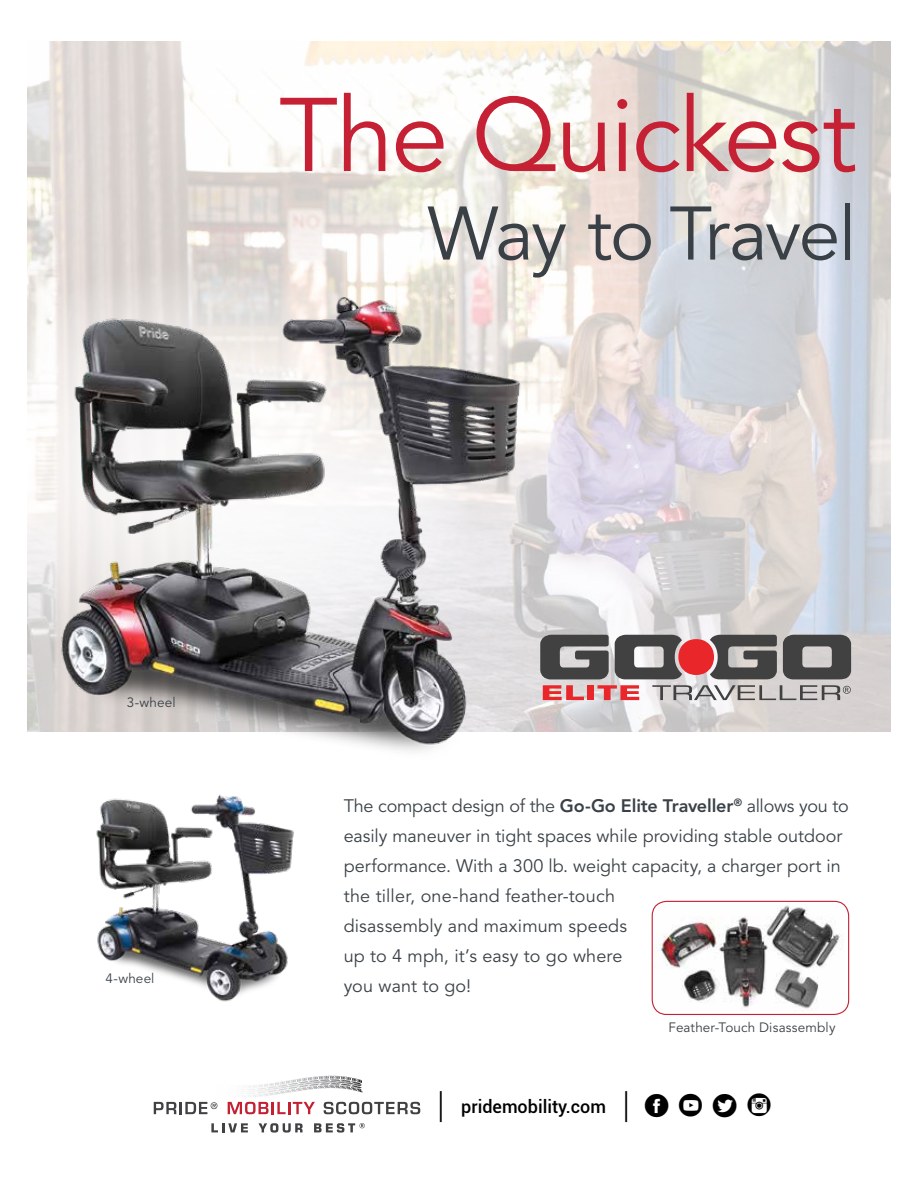
<style>
.page{position:relative;width:918px;height:1188px;background:#fff}
.page>*{position:absolute;margin:0;border:0;box-sizing:border-box;transform-origin:0 0}
.t1{font:103.5px "Avenir LT Std";letter-spacing:-.025em;color:#c52034}
.t2{font:75px "Avenir LT Std";letter-spacing:-.035em;color:#3a4146}
.t3{font:42px "Social Circles";color:#000}
.t4{font:18px/30px "Avenir LT Std";color:#3a4146}
.t5{font:500 18px "Roboto";color:#000}
.t6{font:13.5px "Avenir LT Std";letter-spacing:.01em;color:#3a4146}
.s1{font-weight:800}
.s2{font-weight:400;font-size:36px}
</style>
<div class="page">
<svg style="left:154px;top:1102px;width:63px;height:12px"></svg>
<svg style="left:228px;top:1102px;width:87px;height:12px"></svg>
<svg style="left:324px;top:1102px;width:96px;height:12px"></svg>
<svg style="left:211px;top:1123px;width:37px;height:9px"></svg>
<svg style="left:258px;top:1123px;width:45px;height:10px"></svg>
<svg style="left:314px;top:1123px;width:51px;height:10px"></svg>
<svg style="left:321px;top:1076px;width:19px;height:1px"></svg>
<img style="left:27px;top:41px;width:864px;height:690px">
<svg style="left:27px;top:261px;width:467px;height:415px"></svg>
<img style="left:96px;top:794px;width:198px;height:208px">
<img style="left:654px;top:901px;width:191px;height:113px">
<div style="left:652px;top:901px;width:197px;height:114px;border:1px solid #c52034;border-radius:15px"></div>
<img style="left:39px;top:284px;width:492px;height:467px">
<svg style="left:540px;top:635px;width:69px;height:44px;background:#626162"></svg>
<svg style="left:615px;top:635px;width:162px;height:44px;background:#826567"></svg>
<svg style="left:783px;top:635px;width:68px;height:44px;background:#626162"></svg>
<svg style="left:543px;top:685px;width:41px;height:15px"></svg>
<div style="left:587px;top:685px;width:7px;height:15px;background:#e9262a"></div>
<svg style="left:598px;top:685px;width:41px;height:15px"></svg>
<svg style="left:652px;top:685px;width:199px;height:15px;background:#b0adad"></svg>
<h1 class="t1" style="left:279px;top:76px;width:579px">The Quickest</h1>
<h2 class="t2" style="left:428px;top:191px;width:431px">Way to Travel</h2>
<p class="t6" style="left:127px;top:695px;width:50px">3-wheel</p>
<p class="t6" style="left:106px;top:971px;width:50px">4-wheel</p>
<p class="t4" style="left:344px;top:791px;width:507px">The compact design of the <span class="s1">Go-Go Elite Traveller</span><sup>®</sup> allows you to easily maneuver in tight spaces while providing stable outdoor performance. With a 300 lb. weight capacity, a charger port in the tiller, one-hand feather-touch<br>disassembly and maximum speeds<br>up to 4 mph, it’s easy to go where<br>you want to go!</p>
<p class="t6" style="left:668px;top:1020px;width:169px">Feather-Touch Disassembly</p>
<p class="t5" style="left:439px;top:1094px;width:191px"><span class="s2">|</span> pridemobility.com <span class="s2">|</span></p>
<h3 class="t3" style="left:642px;top:1081px;width:134px">fyti</h3>
</div>
